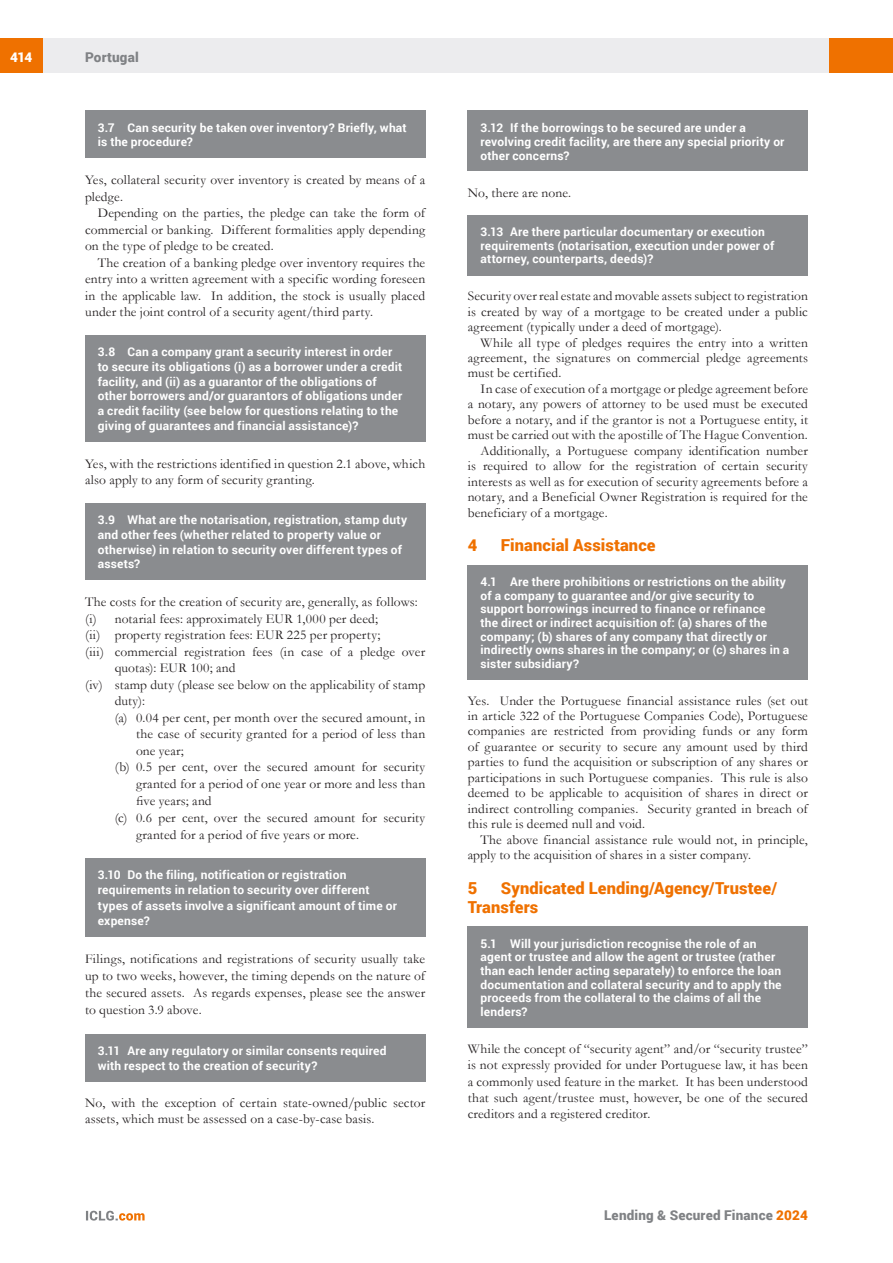
<style>
.page{position:relative;width:893px;height:1263px;background:#fff}
.page>*{position:absolute;margin:0;border:0;box-sizing:border-box;transform-origin:0 0}
.t1{font:900 16.5px/19px "Roboto";letter-spacing:.005em;color:#ef7100}
.t2{font:13.5px/15.5px "Garamond";letter-spacing:.01em;color:#231f20;text-align:justify}
.t3{font:900 13.5px "Roboto";letter-spacing:.015em;color:#808285}
.t4{font:900 13.5px "Roboto";color:#fff}
.t5{font:700 12px/13.6px "Roboto";letter-spacing:.015em;color:#fff}
.s1{color:#ef7100}
</style>
<div class="page">
<div style="left:43px;top:38px;width:786px;height:34px;background:#ececee"></div>
<div style="left:0;top:38px;width:43px;height:34px;background:#ef7100"></div>
<div style="left:829px;top:38px;width:64px;height:34px;background:#ef7100"></div>
<svg style="left:86px;top:1211px;width:59px;height:9px"></svg>
<div style="left:468px;top:111px;width:340px;height:60px;background:#8a8c8f"></div>
<div style="left:468px;top:215px;width:340px;height:60px;background:#8a8c8f"></div>
<div style="left:468px;top:565px;width:340px;height:115px;background:#8a8c8f"></div>
<div style="left:468px;top:926px;width:340px;height:101px;background:#8a8c8f"></div>
<div style="left:85px;top:111px;width:340px;height:47px;background:#8a8c8f"></div>
<div style="left:85px;top:335px;width:340px;height:107px;background:#8a8c8f"></div>
<div style="left:85px;top:503px;width:340px;height:77px;background:#8a8c8f"></div>
<div style="left:85px;top:858px;width:340px;height:78px;background:#8a8c8f"></div>
<div style="left:85px;top:1034px;width:340px;height:47px;background:#8a8c8f"></div>
<p class="t4" style="left:10px;top:48px;width:24px">414</p>
<p class="t3" style="left:85px;top:48px;width:55px">Portugal</p>
<p class="t5" style="left:98px;top:120px;width:310px;line-height:14.7px">3.7 Can security be taken over inventory? Briefly, what is the procedure?</p>
<p class="t2" style="left:85px;top:171px;width:342px;line-height:16.5px">Yes, collateral security over inventory is created by means of a pledge.</p>
<p class="t2" style="left:85px;top:204px;width:342px;line-height:16.5px;text-indent:13px">Depending on the parties, the pledge can take the form of commercial or banking. Different formalities apply depending on the type of pledge to be created.</p>
<p class="t2" style="left:85px;top:254px;width:342px;line-height:16.5px;text-indent:13px">The creation of a banking pledge over inventory requires the entry into a written agreement with a specific wording foreseen in the applicable law. In addition, the stock is usually placed under the joint control of a security agent/third party.</p>
<p class="t5" style="left:98px;top:344px;width:306px;line-height:14.7px">3.8 Can a company grant a security interest in order to secure its obligations (i) as a borrower under a credit facility, and (ii) as a guarantor of the obligations of other borrowers and/or guarantors of obligations under a credit facility (see below for questions relating to the giving of guarantees and financial assistance)?</p>
<p class="t2" style="left:85px;top:455px;width:342px;line-height:16.5px">Yes, with the restrictions identified in question 2.1 above, which also apply to any form of security granting.</p>
<p class="t5" style="left:98px;top:512px;width:311px;line-height:14.7px">3.9 What are the notarisation, registration, stamp duty and other fees (whether related to property value or otherwise) in relation to security over different types of assets?</p>
<p class="t2" style="left:85px;top:594px;width:334px">The costs for the creation of security are, generally, as follows:</p>
<p class="t2" style="left:85px;top:610px;width:295px">(i) notarial fees: approximately EUR 1,000 per deed;</p>
<p class="t2" style="left:85px;top:627px;width:297px">(ii) property registration fees: EUR 225 per property;</p>
<p class="t2" style="left:85px;top:643px;width:342px">(iii) commercial registration fees (in case of a pledge over</p>
<p class="t2" style="left:115px;top:660px;width:122px">quotas): EUR 100; and</p>
<p class="t2" style="left:85px;top:676px;width:342px">(iv) stamp duty (please see below on the applicability of stamp</p>
<p class="t2" style="left:115px;top:693px;width:32px">duty):</p>
<p class="t2" style="left:115px;top:709px;width:312px">(a) 0.04 per cent, per month over the secured amount, in</p>
<p class="t2" style="left:136px;top:726px;width:291px">the case of security granted for a period of less than</p>
<p class="t2" style="left:136px;top:742px;width:49px">one year;</p>
<p class="t2" style="left:115px;top:759px;width:312px">(b) 0.5 per cent, over the secured amount for security</p>
<p class="t2" style="left:136px;top:775px;width:291px">granted for a period of one year or more and less than</p>
<p class="t2" style="left:136px;top:792px;width:77px">five years; and</p>
<p class="t2" style="left:115px;top:809px;width:312px">(c) 0.6 per cent, over the secured amount for security</p>
<p class="t2" style="left:136px;top:826px;width:224px">granted for a period of five years or more.</p>
<p class="t5" style="left:98px;top:867px;width:301px;line-height:15.1px">3.10 Do the filing, notification or registration requirements in relation to security over different types of assets involve a significant amount of time or expense?</p>
<p class="t2" style="left:85px;top:950px;width:342px;line-height:17px">Filings, notifications and registrations of security usually take up to two weeks, however, the timing depends on the nature of the secured assets. As regards expenses, please see the answer to question 3.9 above.</p>
<p class="t5" style="left:98px;top:1043px;width:290px;line-height:14.9px">3.11 Are any regulatory or similar consents required with respect to the creation of security?</p>
<p class="t2" style="left:85px;top:1094px;width:342px">No, with the exception of certain state-owned/public sector assets, which must be assessed on a case-by-case basis.</p>
<p class="t5" style="left:480px;top:120px;width:305px">3.12 If the borrowings to be secured are under a revolving credit facility, are there any special priority or other concerns?</p>
<p class="t2" style="left:468px;top:185px;width:105px">No, there are none.</p>
<p class="t5" style="left:480px;top:225px;width:295px">3.13 Are there particular documentary or execution requirements (notarisation, execution under power of attorney, counterparts, deeds)?</p>
<p class="t2" style="left:468px;top:288px;width:342px">Security over real estate and movable assets subject to registration is created by way of a mortgage to be created under a public agreement (typically under a deed of mortgage).</p>
<p class="t2" style="left:468px;top:334px;width:342px;text-indent:13px">While all type of pledges requires the entry into a written agreement, the signatures on commercial pledge agreements must be certified.</p>
<p class="t2" style="left:480px;top:381px;width:329px">In case of execution of a mortgage or pledge agreement before</p>
<p class="t2" style="left:468px;top:396px;width:342px">a notary, any powers of attorney to be used must be executed</p>
<p class="t2" style="left:468px;top:411px;width:342px">before a notary, and if the grantor is not a Portuguese entity, it</p>
<p class="t2" style="left:468px;top:427px;width:342px">must be carried out with the apostille of The Hague Convention.</p>
<p class="t2" style="left:480px;top:442px;width:329px">Additionally, a Portuguese company identification number</p>
<p class="t2" style="left:468px;top:458px;width:342px">is required to allow for the registration of certain security</p>
<p class="t2" style="left:468px;top:473px;width:342px">interests as well as for execution of security agreements before a</p>
<p class="t2" style="left:468px;top:489px;width:342px">notary, and a Beneficial Owner Registration is required for the</p>
<p class="t2" style="left:468px;top:504px;width:141px">beneficiary of a mortgage.</p>
<p class="t1" style="left:468px;top:535px;width:11px">4</p>
<p class="t1" style="left:501px;top:535px;width:156px">Financial Assistance</p>
<p class="t5" style="left:480px;top:574px;width:310px">4.1 Are there prohibitions or restrictions on the ability of a company to guarantee and/or give security to support borrowings incurred to finance or refinance<br>the direct or indirect acquisition of: (a) shares of the company; (b) shares of any company that directly or indirectly owns shares in the company; or (c) shares in a sister subsidiary?</p>
<p class="t2" style="left:468px;top:692px;width:342px">Yes. Under the Portuguese financial assistance rules (set out in article 322 of the Portuguese Companies Code), Portuguese companies are restricted from providing funds or any form of guarantee or security to secure any amount used by third parties to fund the acquisition or subscription of any shares or participations in such Portuguese companies. This rule is also deemed to be applicable to acquisition of shares in direct or indirect controlling companies. Security granted in breach of this rule is deemed null and void.</p>
<p class="t2" style="left:468px;top:831px;width:342px;text-indent:13px">The above financial assistance rule would not, in principle, apply to the acquisition of shares in a sister company.</p>
<p class="t1" style="left:468px;top:877px;width:11px">5</p>
<p class="t1" style="left:468px;top:877px;width:311px;text-indent:33px">Syndicated Lending/Agency/Trustee/<br>Transfers</p>
<p class="t5" style="left:480px;top:936px;width:303px">5.1 Will your jurisdiction recognise the role of an agent or trustee and allow the agent or trustee (rather than each lender acting separately) to enforce the loan documentation and collateral security and to apply the proceeds from the collateral to the claims of all the lenders?</p>
<p class="t2" style="left:468px;top:1041px;width:342px;line-height:16px">While the concept of “security agent” and/or “security trustee” is not expressly provided for under Portuguese law, it has been a commonly used feature in the market. It has been understood that such agent/trustee must, however, be one of the secured creditors and a registered creditor.</p>
<p class="t3" style="left:604px;top:1206px;width:205px">Lending &amp; Secured Finance <span class="s1">2024</span></p>
</div>
